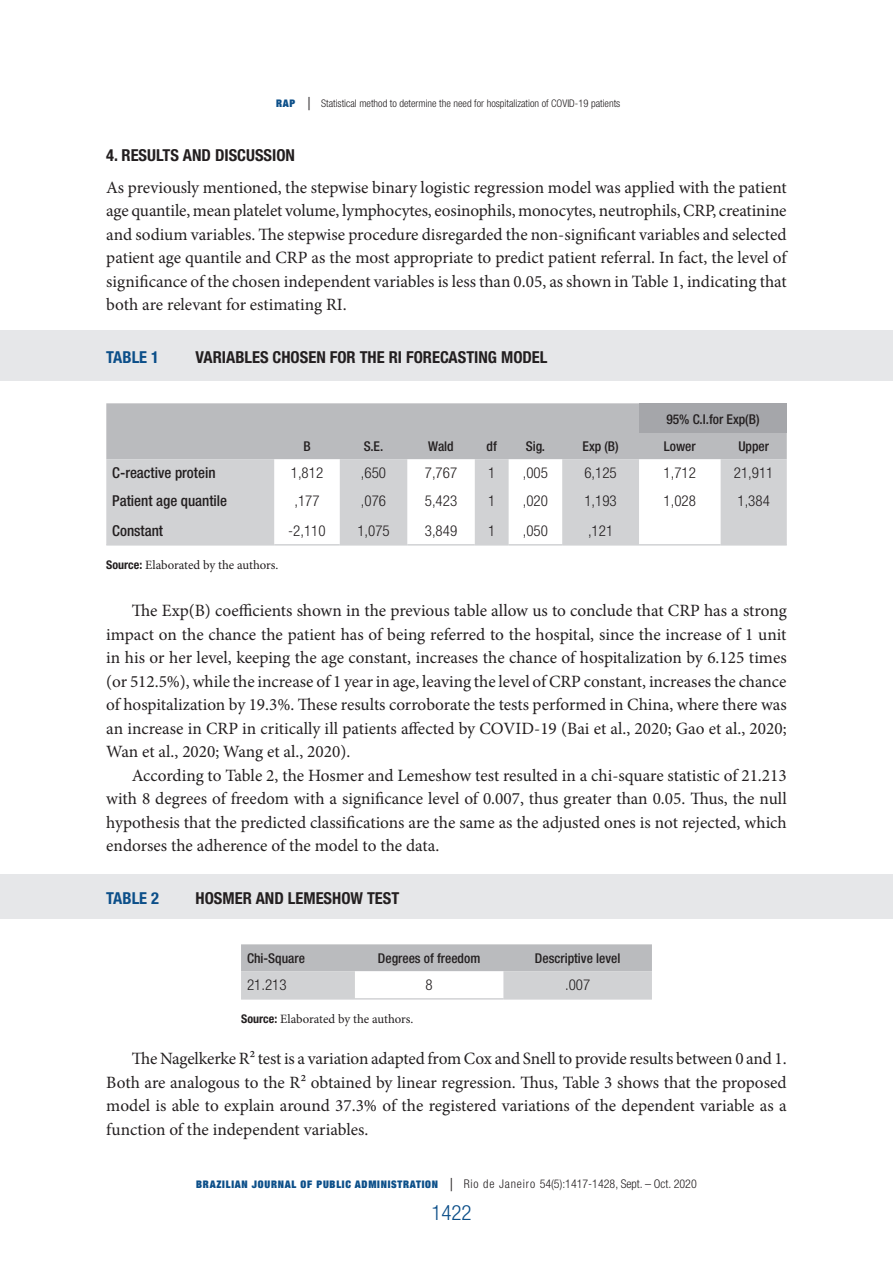
<style>
.page{position:relative;width:893px;height:1263px;background:#fff}
.page>*{position:absolute;margin:0;border:0;box-sizing:border-box;transform-origin:0 0}
.t1{font:300 condensed 21px "Helvetica Neue LT Std";color:#0c4f89}
.texto_3{font:17.25px/23.5px "Minion Pro";color:#231f20;text-align:justify}
.tit_tab{font:700 condensed 16.5px "Helvetica Neue LT Std";color:#231f20}
.sub_1{font:700 condensed 16.5px "Helvetica Neue LT Std";color:#231f20}
.tit_tab-2{font:700 condensed 16.5px "Helvetica Neue LT Std";color:#0c4f89}
.TEXTO_TAB{font:300 condensed 15px "Helvetica Neue LT Std";color:#231f20}
.TEXTO_TAB-2{font:500 condensed 15px "Helvetica Neue LT Std";color:#231f20}
.GARGANTA{font:500 condensed 13.5px "Helvetica Neue LT Std";color:#231f20}
.fonte{font:12.75px "Minion Pro";letter-spacing:-.005em;color:#231f20}
.t2{font:300 condensed 12px "Helvetica Neue LT Std";color:#231f20}
.t3{font:300 condensed 10.5px "Helvetica Neue LT Std";color:#231f20}
.s1{font-family:"Helvetica Neue";font-weight:900;font-stretch:expanded;color:#0c4f89}
.s2{font-size:18px}
.s3{font-family:"Helvetica Neue LT Std";font-weight:700;font-stretch:condensed;font-size:12px}
.s4{font-family:"Helvetica Neue";font-weight:900;font-stretch:expanded;font-size:10.5px;color:#0c4f89}
</style>
<div class="page">
<div style="left:0;top:875px;width:893px;height:44px;background:#e6e7e9"></div>
<div style="left:0;top:331px;width:893px;height:50px;background:#e6e7e9"></div>
<div style="left:106px;top:403px;width:681px;height:56px;background:#babbbe"></div>
<div style="left:639px;top:403px;width:148px;height:29px;background:#a5a6aa"></div>
<svg style="left:106px;top:459px;width:681px;height:85px;fill:#d1d2d4"></svg>
<hr style="left:106px;top:544px;width:168px;height:2px;background:#d1d2d4">
<hr style="left:274px;top:544px;width:66px;height:2px;background:#d1d2d4">
<hr style="left:340px;top:544px;width:67px;height:2px;background:#d1d2d4">
<hr style="left:407px;top:544px;width:68px;height:2px;background:#d1d2d4">
<hr style="left:475px;top:544px;width:34px;height:2px;background:#d1d2d4">
<hr style="left:509px;top:544px;width:53px;height:2px;background:#d1d2d4">
<hr style="left:562px;top:544px;width:77px;height:2px;background:#d1d2d4">
<hr style="left:639px;top:544px;width:82px;height:2px;background:#d1d2d4">
<hr style="left:721px;top:544px;width:66px;height:2px;background:#d1d2d4">
<svg style="left:241px;top:944px;width:411px;height:54px"></svg>
<hr style="left:241px;top:998px;width:114px;height:1px;background:#d1d2d4">
<hr style="left:355px;top:998px;width:148px;height:1px;background:#d1d2d4">
<hr style="left:503px;top:998px;width:149px;height:1px;background:#d1d2d4">
<p class="t3" style="left:276px;top:98px;width:346px"><span class="s1">RAP</span> <span class="s2">|</span> Statistical method to determine the need for hospitalization of COVID-19 patients</p>
<p class="sub_1" style="left:106px;top:145px;width:190px">4. RESULTS AND DISCUSSION</p>
<p class="texto_3" style="left:106px;top:175px;width:682px">As previously mentioned, the stepwise binary logistic regression model was applied with the patient age quantile, mean platelet volume, lymphocytes, eosinophils, monocytes, neutrophils, CRP, creatinine and sodium variables. The stepwise procedure disregarded the non-significant variables and selected patient age quantile and CRP as the most appropriate to predict patient referral. In fact, the level of significance of the chosen independent variables is less than 0.05, as shown in Table 1, indicating that both are relevant for estimating RI.</p>
<p class="tit_tab-2" style="left:106px;top:347px;width:54px">TABLE 1</p>
<p class="tit_tab" style="left:196px;top:347px;width:353px">VARIABLES CHOSEN FOR THE RI FORECASTING MODEL</p>
<p class="GARGANTA" style="left:303px;top:438px;width:9px">B</p>
<p class="GARGANTA" style="left:364px;top:438px;width:21px">S.E.</p>
<p class="GARGANTA" style="left:428px;top:438px;width:27px">Wald</p>
<p class="GARGANTA" style="left:487px;top:438px;width:12px">df</p>
<p class="GARGANTA" style="left:526px;top:438px;width:21px">Sig.</p>
<p class="GARGANTA" style="left:582px;top:438px;width:38px">Exp (B)</p>
<p class="GARGANTA" style="left:666px;top:411px;width:95px">95% C.I.for Exp(B)</p>
<p class="GARGANTA" style="left:664px;top:438px;width:33px">Lower</p>
<p class="GARGANTA" style="left:738px;top:438px;width:32px">Upper</p>
<p class="TEXTO_TAB-2" style="left:112px;top:464px;width:105px">C-reactive protein</p>
<p class="TEXTO_TAB" style="left:291px;top:464px;width:34px">1,812</p>
<p class="TEXTO_TAB" style="left:361px;top:464px;width:27px">,650</p>
<p class="TEXTO_TAB" style="left:425px;top:464px;width:34px">7,767</p>
<p class="TEXTO_TAB" style="left:488px;top:464px;width:9px">1</p>
<p class="TEXTO_TAB" style="left:523px;top:464px;width:27px">,005</p>
<p class="TEXTO_TAB" style="left:584px;top:464px;width:34px">6,125</p>
<p class="TEXTO_TAB" style="left:664px;top:464px;width:34px">1,712</p>
<p class="TEXTO_TAB" style="left:734px;top:464px;width:41px">21,911</p>
<p class="TEXTO_TAB-2" style="left:112px;top:492px;width:116px">Patient age quantile</p>
<p class="TEXTO_TAB" style="left:294px;top:492px;width:27px">,177</p>
<p class="TEXTO_TAB" style="left:361px;top:492px;width:27px">,076</p>
<p class="TEXTO_TAB" style="left:425px;top:492px;width:34px">5,423</p>
<p class="TEXTO_TAB" style="left:488px;top:492px;width:9px">1</p>
<p class="TEXTO_TAB" style="left:523px;top:492px;width:27px">,020</p>
<p class="TEXTO_TAB" style="left:584px;top:492px;width:34px">1,193</p>
<p class="TEXTO_TAB" style="left:664px;top:492px;width:34px">1,028</p>
<p class="TEXTO_TAB" style="left:737px;top:492px;width:34px">1,384</p>
<p class="TEXTO_TAB-2" style="left:112px;top:522px;width:52px">Constant</p>
<p class="TEXTO_TAB" style="left:288px;top:522px;width:39px">-2,110</p>
<p class="TEXTO_TAB" style="left:357px;top:522px;width:34px">1,075</p>
<p class="TEXTO_TAB" style="left:425px;top:522px;width:34px">3,849</p>
<p class="TEXTO_TAB" style="left:488px;top:522px;width:9px">1</p>
<p class="TEXTO_TAB" style="left:523px;top:522px;width:27px">,050</p>
<p class="TEXTO_TAB" style="left:588px;top:522px;width:27px">,121</p>
<p class="fonte" style="left:106px;top:556px;width:174px"><span class="s3">Source:</span> Elaborated by the authors.</p>
<p class="texto_3" style="left:106px;top:599px;width:682px;text-indent:26px">The Exp(B) coefficients shown in the previous table allow us to conclude that CRP has a strong impact on the chance the patient has of being referred to the hospital, since the increase of 1 unit in his or her level, keeping the age constant, increases the chance of hospitalization by 6.125 times (or 512.5%), while the increase of 1 year in age, leaving the level of CRP constant, increases the chance of hospitalization by 19.3%. These results corroborate the tests performed in China, where there was an increase in CRP in critically ill patients affected by COVID-19 (Bai et al., 2020; Gao et al., 2020; Wan et al., 2020; Wang et al., 2020).</p>
<p class="texto_3" style="left:106px;top:764px;width:682px;text-indent:26px">According to Table 2, the Hosmer and Lemeshow test resulted in a chi-square statistic of 21.213 with 8 degrees of freedom with a significance level of 0.007, thus greater than 0.05. Thus, the null hypothesis that the predicted classifications are the same as the adjusted ones is not rejected, which endorses the adherence of the model to the data.</p>
<p class="tit_tab-2" style="left:106px;top:888px;width:54px">TABLE 2</p>
<p class="tit_tab" style="left:196px;top:888px;width:205px">HOSMER AND LEMESHOW TEST</p>
<p class="GARGANTA" style="left:247px;top:950px;width:59px">Chi-Square</p>
<p class="GARGANTA" style="left:378px;top:950px;width:104px">Degrees of freedom</p>
<p class="GARGANTA" style="left:535px;top:950px;width:87px">Descriptive level</p>
<p class="TEXTO_TAB" style="left:247px;top:976px;width:41px">21.213</p>
<p class="TEXTO_TAB" style="left:426px;top:976px;width:9px">8</p>
<p class="TEXTO_TAB" style="left:565px;top:976px;width:27px">.007</p>
<p class="fonte" style="left:241px;top:1010px;width:174px"><span class="s3">Source:</span> Elaborated by the authors.</p>
<p class="texto_3" style="left:106px;top:1046px;width:682px;text-indent:26px">The Nagelkerke R² test is a variation adapted from Cox and Snell to provide results between 0 and 1.<br>Both are analogous to the R² obtained by linear regression. Thus, Table 3 shows that the proposed model is able to explain around 37.3% of the registered variations of the dependent variable as a function of the independent variables.</p>
<p class="t2" style="left:196px;top:1176px;width:502px"><span class="s4">BRAZILIAN JOURNAL OF PUBLIC ADMINISTRATION</span> <span class="s2">|</span> Rio de Janeiro 54(5):1417-1428, Sept. – Oct. 2020</p>
<p class="t1" style="left:431px;top:1200px;width:42px">1422</p>
</div>
